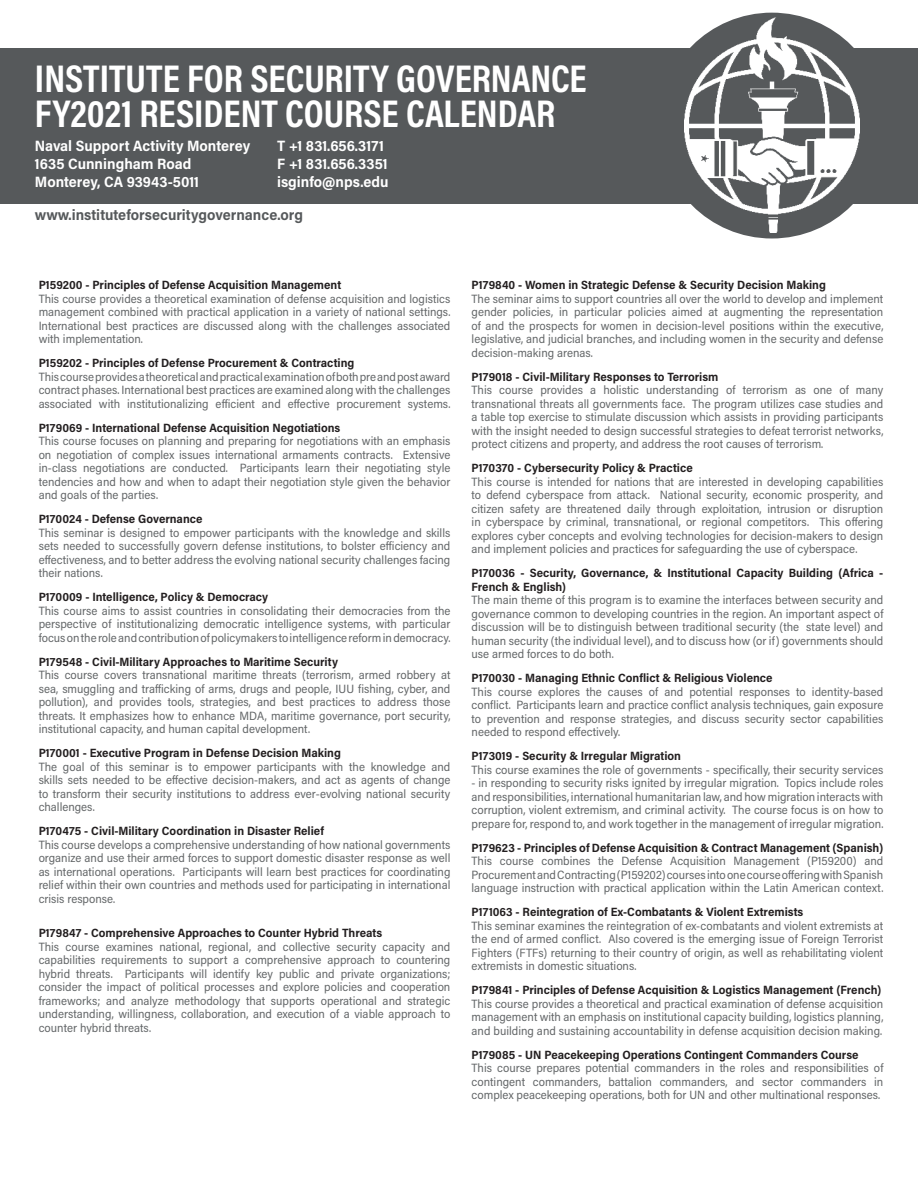
<style>
.page{position:relative;width:918px;height:1188px;background:#fff}
.page>*{position:absolute;margin:0;border:0;box-sizing:border-box;transform-origin:0 0}
.t1{font:700 39px "Acumin Pro Cond";color:#fff}
.t2{font:700 15px "Acumin Pro Semi Cond";color:#fff}
.t3{font:700 15px "Acumin Pro Semi Cond";color:#56595b}
.t4{font:12px/13.5px "Acumin Pro Semi Cond";color:#636668;text-align:justify}
.t5{font:700 12px/13.5px "Acumin Pro Semi Cond";color:#231f20}
</style>
<div class="page">
<div style="left:0;top:48px;width:918px;height:156px;background:#56595b"></div>
<img style="left:684px;top:18px;width:175px;height:214px">
<p class="t1" style="left:35px;top:53px;width:553px">INSTITUTE FOR SECURITY GOVERNANCE</p>
<p class="t1" style="left:35px;top:88px;width:522px">FY2021 RESIDENT COURSE CALENDAR</p>
<p class="t2" style="left:35px;top:135px;width:217px">Naval Support Activity Monterey</p>
<p class="t2" style="left:35px;top:153px;width:158px">1635 Cunningham Road</p>
<p class="t2" style="left:35px;top:171px;width:166px">Monterey, CA 93943-5011</p>
<p class="t2" style="left:277px;top:135px;width:108px">T +1 831.656.3171</p>
<p class="t2" style="left:277px;top:153px;width:112px">F +1 831.656.3351</p>
<p class="t2" style="left:277px;top:171px;width:113px">isginfo@nps.edu</p>
<p class="t3" style="left:35px;top:205px;width:270px">www.instituteforsecuritygovernance.org</p>
<p class="t5" style="left:39px;top:278px;width:304px">P159200 - Principles of Defense Acquisition Management</p>
<p class="t4" style="left:39px;top:291px;width:413px">This course provides a theoretical examination of defense acquisition and logistics management combined with practical application in a variety of national settings.<br>International best practices are discussed along with the challenges associated with implementation.</p>
<p class="t5" style="left:39px;top:356px;width:317px">P159202 - Principles of Defense Procurement &amp; Contracting</p>
<p class="t4" style="left:39px;top:369px;width:413px">This course provides a theoretical and practical examination of both pre and post award contract phases. International best practices are examined along with the challenges associated with institutionalizing efficient and effective procurement systems.</p>
<p class="t5" style="left:39px;top:420px;width:303px">P179069 - International Defense Acquisition Negotiations</p>
<p class="t4" style="left:39px;top:434px;width:413px">This course focuses on planning and preparing for negotiations with an emphasis on negotiation of complex issues international armaments contracts. Extensive in-class negotiations are conducted. Participants learn their negotiating style tendencies and how and when to adapt their negotiation style given the behavior and goals of the parties.</p>
<p class="t5" style="left:39px;top:512px;width:165px">P170024 - Defense Governance</p>
<p class="t4" style="left:39px;top:525px;width:413px">This seminar is designed to empower participants with the knowledge and skills sets needed to successfully govern defense institutions, to bolster efficiency and effectiveness, and to better address the evolving national security challenges facing their nations.</p>
<p class="t5" style="left:39px;top:590px;width:231px">P170009 - Intelligence, Policy &amp; Democracy</p>
<p class="t4" style="left:39px;top:603px;width:413px">This course aims to assist countries in consolidating their democracies from the perspective of institutionalizing democratic intelligence systems, with particular focus on the role and contribution of policymakers to intelligence reform in democracy.</p>
<p class="t5" style="left:39px;top:654px;width:301px">P179548 - Civil-Military Approaches to Maritime Security</p>
<p class="t4" style="left:39px;top:668px;width:413px">This course covers transnational maritime threats (terrorism, armed robbery at sea, smuggling and trafficking of arms, drugs and people, IUU fishing, cyber, and pollution), and provides tools, strategies, and best practices to address those threats. It emphasizes how to enhance MDA, maritime governance, port security, institutional capacity, and human capital development.</p>
<p class="t5" style="left:39px;top:746px;width:304px">P170001 - Executive Program in Defense Decision Making</p>
<p class="t4" style="left:39px;top:759px;width:413px">The goal of this seminar is to empower participants with the knowledge and skills sets needed to be effective decision-makers, and act as agents of change to transform their security institutions to address ever-evolving national security challenges.</p>
<p class="t5" style="left:39px;top:824px;width:287px">P170475 - Civil-Military Coordination in Disaster Relief</p>
<p class="t4" style="left:39px;top:837px;width:413px">This course develops a comprehensive understanding of how national governments organize and use their armed forces to support domestic disaster response as well as international operations. Participants will learn best practices for coordinating relief within their own countries and methods used for participating in international crisis response.</p>
<p class="t5" style="left:39px;top:926px;width:345px">P179847 - Comprehensive Approaches to Counter Hybrid Threats</p>
<p class="t4" style="left:39px;top:939px;width:413px">This course examines national, regional, and collective security capacity and capabilities requirements to support a comprehensive approach to countering hybrid threats. Participants will identify key public and private organizations; consider the impact of political processes and explore policies and cooperation frameworks; and analyze methodology that supports operational and strategic understanding, willingness, collaboration, and execution of a viable approach to counter hybrid threats.</p>
<p class="t5" style="left:472px;top:278px;width:356px">P179840 - Women in Strategic Defense &amp; Security Decision Making</p>
<p class="t4" style="left:472px;top:291px;width:413px">The seminar aims to support countries all over the world to develop and implement gender policies, in particular policies aimed at augmenting the representation of and the prospects for women in decision-level positions within the executive, legislative, and judicial branches, and including women in the security and defense decision-making arenas.</p>
<p class="t5" style="left:472px;top:369px;width:248px">P179018 - Civil-Military Responses to Terrorism</p>
<p class="t4" style="left:472px;top:383px;width:413px">This course provides a holistic understanding of terrorism as one of many transnational threats all governments face. The program utilizes case studies and a table top exercise to stimulate discussion which assists in providing participants with the insight needed to design successful strategies to defeat terrorist networks, protect citizens and property, and address the root causes of terrorism.</p>
<p class="t5" style="left:472px;top:461px;width:223px">P170370 - Cybersecurity Policy &amp; Practice</p>
<p class="t4" style="left:472px;top:474px;width:413px">This course is intended for nations that are interested in developing capabilities to defend cyberspace from attack. National security, economic prosperity, and citizen safety are threatened daily through exploitation, intrusion or disruption in cyberspace by criminal, transnational, or regional competitors. This offering explores cyber concepts and evolving technologies for decision-makers to design and implement policies and practices for safeguarding the use of cyberspace.</p>
<p class="t5" style="left:472px;top:566px;width:413px">P170036 - Security, Governance, &amp; Institutional Capacity Building (Africa -<br>French &amp; English)</p>
<p class="t4" style="left:472px;top:593px;width:413px">The main theme of this program is to examine the interfaces between security and governance common to developing countries in the region. An important aspect of discussion will be to distinguish between traditional security (the state level) and human security (the individual level), and to discuss how (or if) governments should use armed forces to do both.</p>
<p class="t5" style="left:472px;top:671px;width:303px">P170030 - Managing Ethnic Conflict &amp; Religious Violence</p>
<p class="t4" style="left:472px;top:684px;width:413px">This course explores the causes of and potential responses to identity-based conflict. Participants learn and practice conflict analysis techniques, gain exposure to prevention and response strategies, and discuss security sector capabilities needed to respond effectively.</p>
<p class="t5" style="left:472px;top:749px;width:211px">P173019 - Security &amp; Irregular Migration</p>
<p class="t4" style="left:472px;top:762px;width:413px">This course examines the role of governments - specifically, their security services</p>
<p class="t4" style="left:472px;top:776px;width:413px">- in responding to security risks ignited by irregular migration. Topics include roles and responsibilities, international humanitarian law, and how migration interacts with corruption, violent extremism, and criminal activity. The course focus is on how to prepare for, respond to, and work together in the management of irregular migration.</p>
<p class="t5" style="left:472px;top:840px;width:413px">P179623 - Principles of Defense Acquisition &amp; Contract Management (Spanish)</p>
<p class="t4" style="left:472px;top:854px;width:413px">This course combines the Defense Acquisition Management (P159200) and Procurement and Contracting (P159202) courses into one course offering with Spanish language instruction with practical application within the Latin American context.</p>
<p class="t5" style="left:472px;top:905px;width:333px">P171063 - Reintegration of Ex-Combatants &amp; Violent Extremists</p>
<p class="t4" style="left:472px;top:918px;width:413px">This seminar examines the reintegration of ex-combatants and violent extremists at the end of armed conflict. Also covered is the emerging issue of Foreign Terrorist Fighters (FTFs) returning to their country of origin, as well as rehabilitating violent extremists in domestic situations.</p>
<p class="t5" style="left:472px;top:983px;width:411px">P179841 - Principles of Defense Acquisition &amp; Logistics Management (French)</p>
<p class="t4" style="left:472px;top:996px;width:413px">This course provides a theoretical and practical examination of defense acquisition management with an emphasis on institutional capacity building, logistics planning, and building and sustaining accountability in defense acquisition decision making.</p>
<p class="t5" style="left:472px;top:1047px;width:389px">P179085 - UN Peacekeeping Operations Contingent Commanders Course</p>
<p class="t4" style="left:472px;top:1061px;width:413px">This course prepares potential commanders in the roles and responsibilities of contingent commanders, battalion commanders, and sector commanders in complex peacekeeping operations, both for UN and other multinational responses.</p>
</div>
